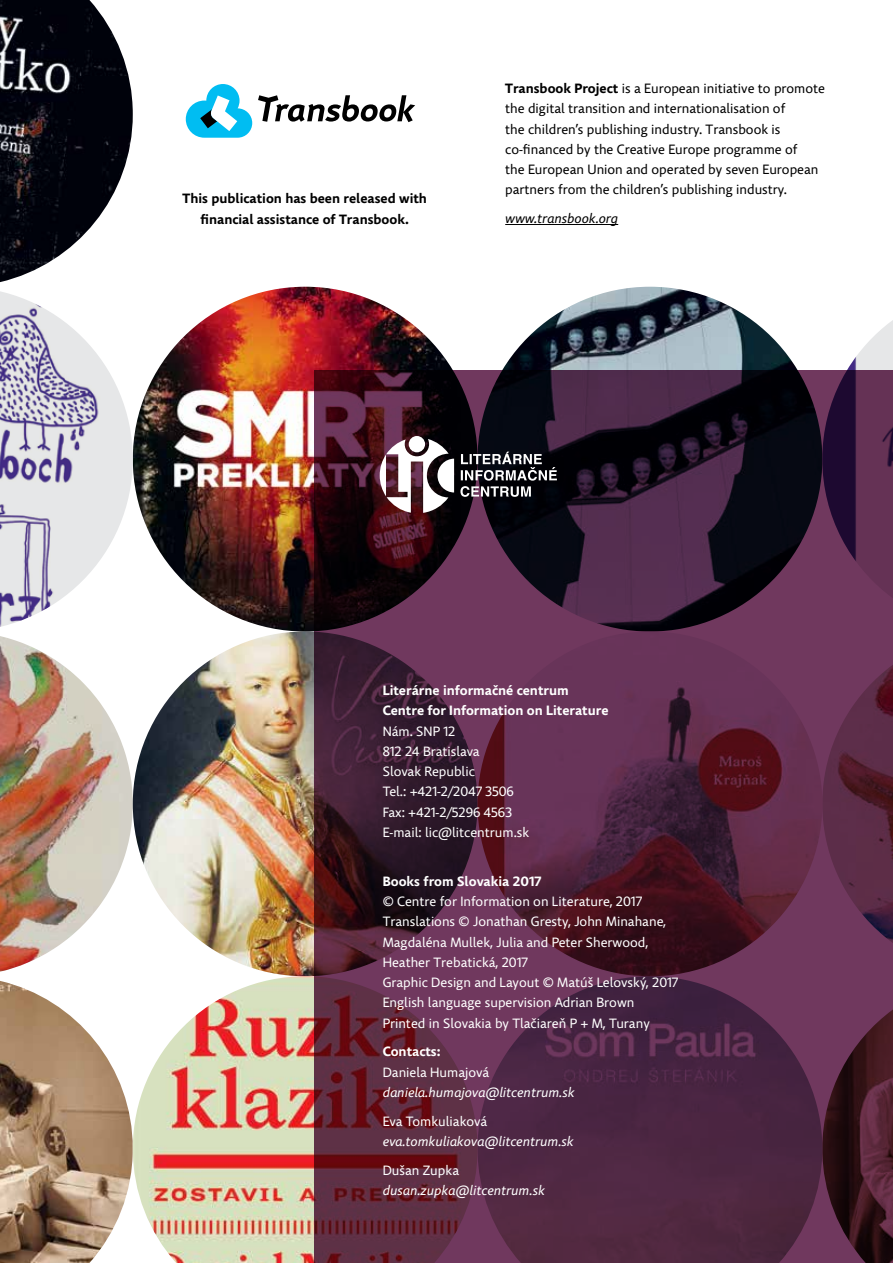
<style>
.page{position:relative;width:893px;height:1263px;background:#fff}
.page>*{position:absolute;margin:0;border:0;box-sizing:border-box;transform-origin:0 0}
.t1{font:13.5px/20.2px "Comenia Sans";color:#fff}
.t2{font:13.5px/20.2px "Comenia Sans";color:#000}
.t3{font:700 13.5px/20.2px "Comenia Sans";color:#fff}
.t4{font:italic 13.5px "Comenia Sans";color:#fff}
.t5{font:700 13.5px/20.2px "Comenia Sans";color:#000;text-align:center}
.t6{font:italic 13.5px "Comenia Sans";color:#000}
.s1{font-weight:700}
</style>
<div class="page">
<hr style="left:505px;top:224px;width:113px;height:1px;background:#000">
<svg style="left:186px;top:84px;width:66px;height:54px"></svg>
<svg style="left:258px;top:95px;width:157px;height:27px"></svg>
<img style="left:0;top:636px;width:133px;height:336px">
<img style="left:478px;top:287px;width:344px;height:344px;border-radius:172px">
<img style="left:0;top:0;width:133px;height:282px">
<img style="left:0;top:981px;width:133px;height:282px">
<img style="left:133px;top:631px;width:345px;height:345px;border-radius:172px">
<img style="left:133px;top:976px;width:182px;height:287px">
<img style="left:133px;top:287px;width:345px;height:344px;border-radius:172px">
<img style="left:0;top:291px;width:133px;height:336px">
<img style="left:847px;top:320px;width:46px;height:50px">
<svg style="left:315px;top:370px;width:578px;height:893px;background:#4c243d"></svg>
<svg style="left:460px;top:452px;width:97px;height:45px"></svg>
<svg style="left:380px;top:439px;width:74px;height:74px"></svg>
<div style="left:409px;top:436px;width:16px;height:16px;background:#fff;border-radius:50%"></div>
<p class="t5" style="left:183px;top:189px;width:246px">This publication has been released with financial assistance of Transbook.</p>
<p class="t2" style="left:505px;top:79px;width:321px"><span class="s1">Transbook Project</span> is a European initiative to promote the digital transition and internationalisation of<br>the children’s publishing industry. Transbook is co-financed by the Creative Europe programme of<br>the European Union and operated by seven European partners from the children’s publishing industry.</p>
<p class="t6" style="left:505px;top:210px;width:115px">www.transbook.org</p>
<p class="t3" style="left:383px;top:681px;width:227px">Literárne informačné centrum<br>Centre for Information on Literature</p>
<p class="t1" style="left:383px;top:721px;width:148px">Nám. SNP 12<br>812 24 Bratislava<br>Slovak Republic<br>Tel.: +421-2/2047 3506<br>Fax: +421-2/5296 4563<br>E-mail: lic@litcentrum.sk</p>
<p class="t3" style="left:383px;top:871px;width:160px">Books from Slovakia 2017</p>
<p class="t1" style="left:383px;top:892px;width:297px">© Centre for Information on Literature, 2017<br>Translations © Jonathan Gresty, John Minahane, Magdaléna Mullek, Julia and Peter Sherwood, Heather Trebatická, 2017<br>Graphic Design and Layout © Matúš Lelovský, 2017<br>English language supervision Adrian Brown Printed in Slovakia by Tlačiareň P + M, Turany</p>
<p class="t3" style="left:383px;top:1042px;width:59px">Contacts:</p>
<p class="t1" style="left:383px;top:1062px;width:108px">Daniela Humajová</p>
<p class="t4" style="left:383px;top:1084px;width:193px">daniela.humajova@litcentrum.sk</p>
<p class="t1" style="left:383px;top:1111px;width:106px">Eva Tomkuliaková</p>
<p class="t4" style="left:383px;top:1133px;width:193px">eva.tomkuliakova@litcentrum.sk</p>
<p class="t1" style="left:383px;top:1160px;width:78px">Dušan Zupka</p>
<p class="t4" style="left:383px;top:1182px;width:164px">dusan.zupka@litcentrum.sk</p>
</div>
